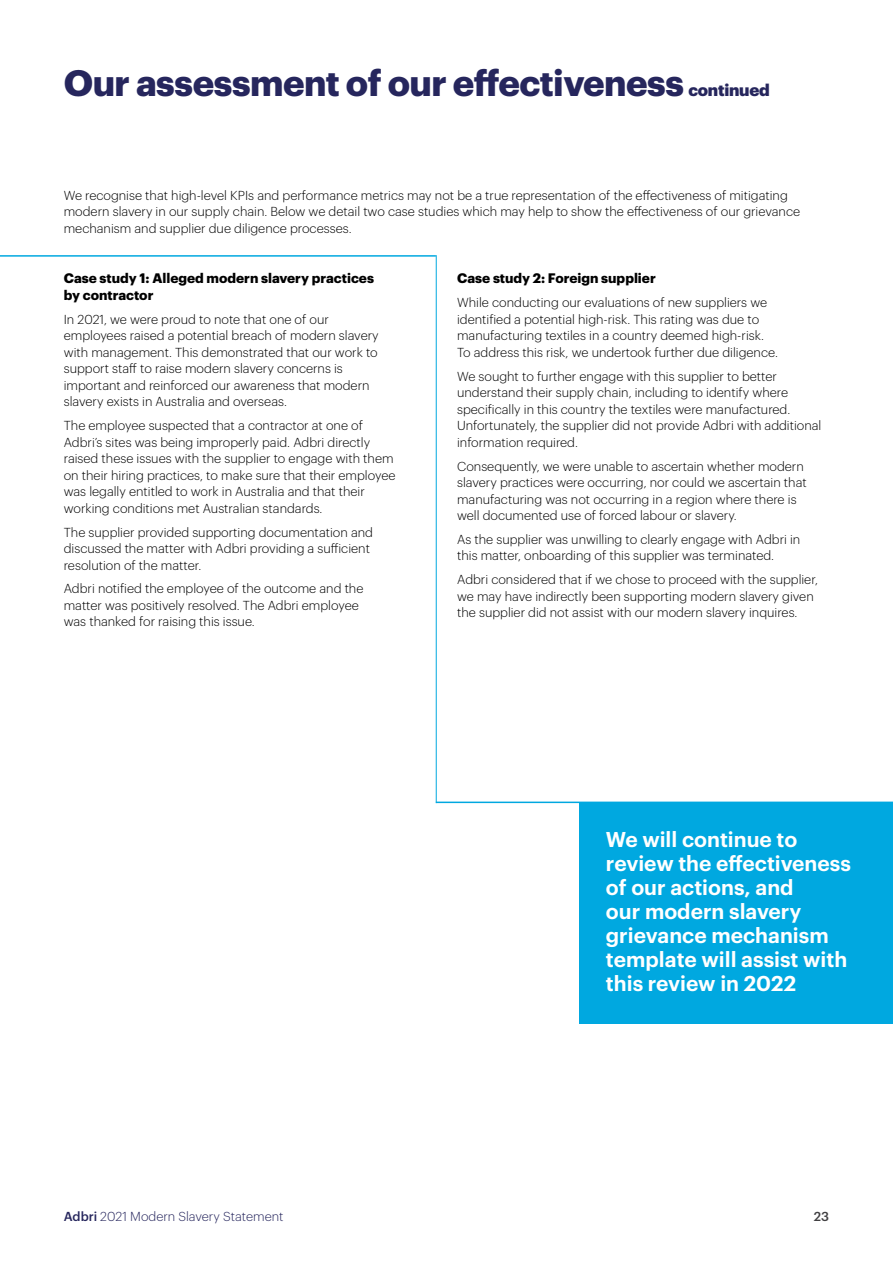
<style>
.page{position:relative;width:893px;height:1263px;background:#fff}
.page>*{position:absolute;margin:0;border:0;box-sizing:border-box;transform-origin:0 0}
.t1{font:700 36px "Graphik";letter-spacing:-.015em;color:#26265d}
.t2{font:600 21px/24px "Graphik";color:#fff}
.t3{font:700 13.5px/16.5px "Graphik";color:#000}
.t4{font:300 12.75px/16.5px "Graphik";color:#000}
.t5{font:300 12.75px "Graphik";color:#26265d}
.t6{font:500 12.75px "Graphik";color:#414042}
.s1{font-weight:900;font-size:16.5px}
.s2{font-weight:500}
</style>
<div class="page">
<hr style="left:0;top:255px;width:436px;height:2px;background:#00a8e0">
<hr style="left:436px;top:801px;width:457px;height:2px;background:#00a8e0">
<hr style="left:436px;top:255px;width:1px;height:548px;background:#00a8e0">
<div style="left:579px;top:803px;width:314px;height:220px;background:#00a8e0"></div>
<h1 class="t1" style="left:64px;top:55px;width:707px">Our assessment of our effectiveness <span class="s1">continued</span></h1>
<p class="t4" style="left:64px;top:186px;width:738px">We recognise that high-level KPIs and performance metrics may not be a true representation of the effectiveness of mitigating modern slavery in our supply chain. Below we detail two case studies which may help to show the effectiveness of our grievance mechanism and supplier due diligence processes.</p>
<p class="t3" style="left:64px;top:269px;width:312px">Case study 1: Alleged modern slavery practices by contractor</p>
<p class="t4" style="left:64px;top:310px;width:316px">In 2021, we were proud to note that one of our employees raised a potential breach of modern slavery with management. This demonstrated that our work to support staff to raise modern slavery concerns is important and reinforced our awareness that modern slavery exists in Australia and overseas.</p>
<p class="t4" style="left:64px;top:416px;width:333px">The employee suspected that a contractor at one of Adbri’s sites was being improperly paid. Adbri directly raised these issues with the supplier to engage with them on their hiring practices, to make sure that their employee was legally entitled to work in Australia and that their working conditions met Australian standards.</p>
<p class="t4" style="left:64px;top:523px;width:311px">The supplier provided supporting documentation and discussed the matter with Adbri providing a sufficient resolution of the matter.</p>
<p class="t4" style="left:64px;top:580px;width:301px">Adbri notified the employee of the outcome and the matter was positively resolved. The Adbri employee was thanked for raising this issue.</p>
<p class="t3" style="left:457px;top:269px;width:200px">Case study 2: Foreign supplier</p>
<p class="t4" style="left:457px;top:293px;width:322px">While conducting our evaluations of new suppliers we identified a potential high-risk. This rating was due to manufacturing textiles in a country deemed high-risk.<br>To address this risk, we undertook further due diligence.</p>
<p class="t4" style="left:457px;top:367px;width:366px">We sought to further engage with this supplier to better understand their supply chain, including to identify where specifically in this country the textiles were manufactured.<br>Unfortunately, the supplier did not provide Adbri with additional information required.</p>
<p class="t4" style="left:457px;top:457px;width:351px">Consequently, we were unable to ascertain whether modern slavery practices were occurring, nor could we ascertain that manufacturing was not occurring in a region where there is well documented use of forced labour or slavery.</p>
<p class="t4" style="left:457px;top:530px;width:345px">As the supplier was unwilling to clearly engage with Adbri in this matter, onboarding of this supplier was terminated.</p>
<p class="t4" style="left:457px;top:571px;width:362px">Adbri considered that if we chose to proceed with the supplier, we may have indirectly been supporting modern slavery given the supplier did not assist with our modern slavery inquires.</p>
<h2 class="t2" style="left:606px;top:825px;width:247px">We will continue to review the effectiveness of our actions, and<br>our modern slavery grievance mechanism template will assist with this review in 2022</h2>
<p class="t5" style="left:64px;top:1207px;width:221px"><span class="s2">Adbri</span> 2021 Modern Slavery Statement</p>
<p class="t6" style="left:814px;top:1206px;width:17px">23</p>
</div>
